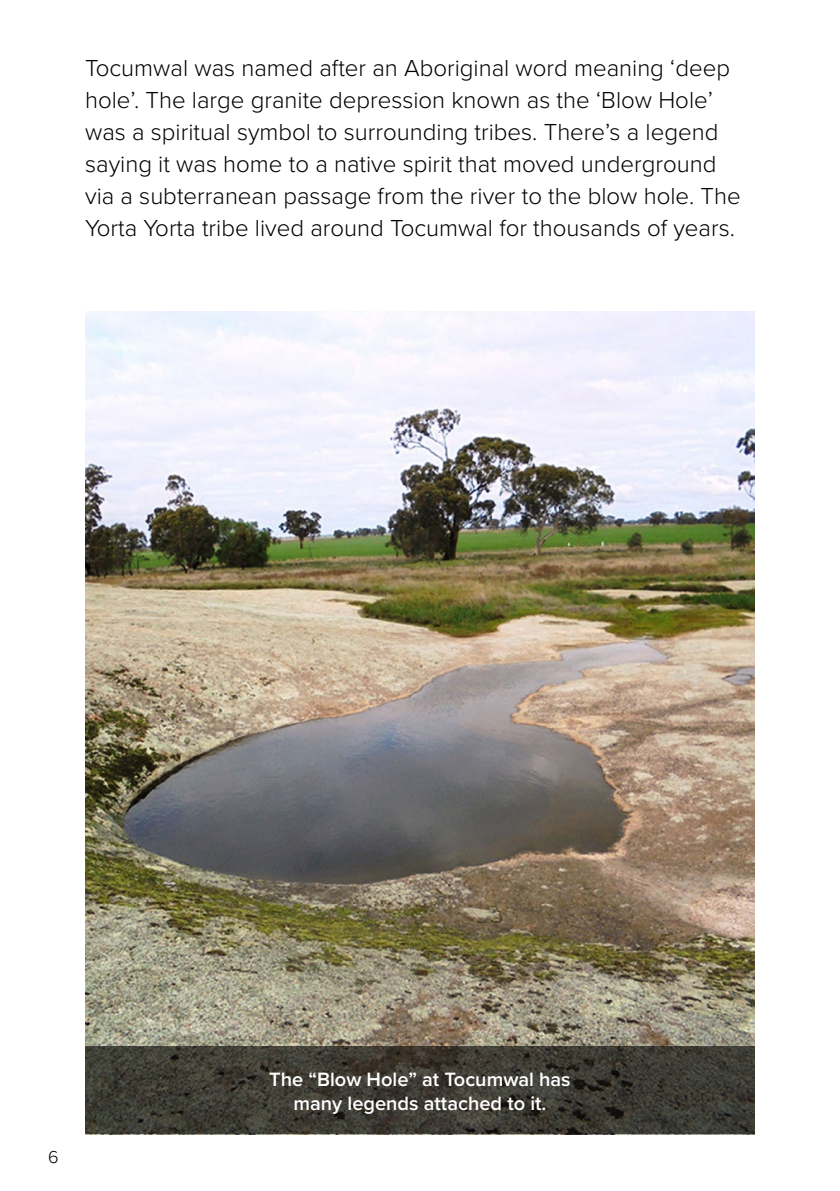
<style>
.page{position:relative;width:840px;height:1191px;background:#fff}
.page>*{position:absolute;margin:0;border:0;box-sizing:border-box;transform-origin:0 0}
.t1{font:300 24px/32px "Proxima Nova";color:#000}
.t2{font:600 20px/24px "Proxima Nova";color:#fff;text-align:center}
.t3{font:300 18px "Proxima Nova";color:#000}
</style>
<div class="page">
<img style="left:85px;top:312px;width:669px;height:734px">
<svg style="left:85px;top:1046px;width:669px;height:88px;background:#3c3a32"></svg>
<p class="t1" style="left:85px;top:52px;width:656px">Tocumwal was named after an Aboriginal word meaning ‘deep hole’. The large granite depression known as the ‘Blow Hole’ was a spiritual symbol to surrounding tribes. There’s a legend saying it was home to a native spirit that moved underground via a subterranean passage from the river to the blow hole. The Yorta Yorta tribe lived around Tocumwal for thousands of years.</p>
<p class="t3" style="left:48px;top:1145px;width:12px">6</p>
<p class="t2" style="left:269px;top:1068px;width:303px">The “Blow Hole” at Tocumwal has many legends attached to it.</p>
</div>
